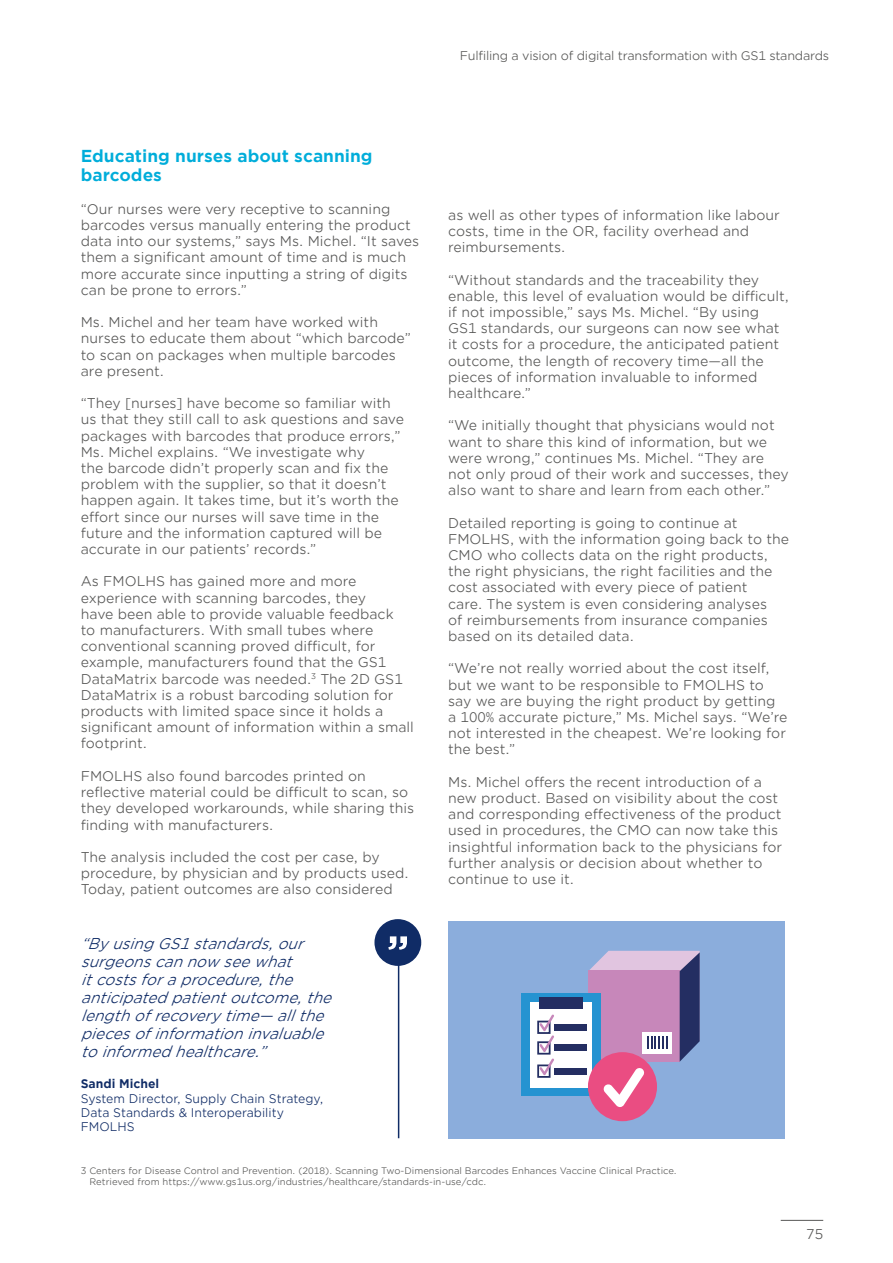
<style>
.page{position:relative;width:893px;height:1263px;background:#fff}
.page>*{position:absolute;margin:0;border:0;box-sizing:border-box;transform-origin:0 0}
.t1{font:700 16.5px/19.8px "Gotham Office";color:#00adda}
.t2{font:italic 15px/18px "Gotham Office";color:#102c66}
.t3{font:13.5px/16.2px "Gotham Office";color:#575756}
.t4{font:12px/14.4px "Gotham Office";color:#102c66}
.t5{font:12px "Gotham Office";letter-spacing:-.02em;color:#575756}
.t6{font:700 12px "Gotham Office";color:#102c66}
.t7{font:9px "Gotham Office";color:#575756}
</style>
<div class="page">
<hr style="left:781px;top:1220px;width:42px;height:1px;background:#575756">
<div style="left:448px;top:921px;width:336px;height:217px;background:#8baddc"></div>
<div style="left:522px;top:994px;width:79px;height:102px;background:#2593d1"></div>
<div style="left:530px;top:1002px;width:62px;height:85px;background:#fff"></div>
<div style="left:539px;top:997px;width:44px;height:12px;background:#242e62"></div>
<div style="left:537px;top:1021px;width:13px;height:13px;border:2px solid #242e62"></div>
<div style="left:554px;top:1024px;width:33px;height:6px;background:#242e62"></div>
<div style="left:537px;top:1041px;width:13px;height:13px;border:2px solid #242e62"></div>
<div style="left:554px;top:1045px;width:33px;height:6px;background:#242e62"></div>
<div style="left:537px;top:1064px;width:13px;height:14px;border:2px solid #242e62"></div>
<div style="left:554px;top:1068px;width:33px;height:6px;background:#242e62"></div>
<svg style="left:539px;top:1014px;width:15px;height:38px"></svg>
<svg style="left:539px;top:1058px;width:15px;height:17px"></svg>
<div style="left:588px;top:1052px;width:69px;height:69px;background:#ea4d82;border-radius:50%"></div>
<svg style="left:589px;top:951px;width:111px;height:156px"></svg>
<hr style="left:398px;top:925px;width:1px;height:213px;background:#102c66">
<div style="left:374px;top:919px;width:47px;height:47px;background:#102c66;border-radius:50%"></div>
<svg style="left:388px;top:936px;width:19px;height:14px"></svg>
<p class="t5" style="left:460px;top:47px;width:371px">Fulfiling a vision of digital transformation with GS1 standards</p>
<p class="t1" style="left:81px;top:145px;width:293px">Educating nurses about scanning barcodes</p>
<p class="t3" style="left:81px;top:200px;width:340px">“Our nurses were very receptive to scanning barcodes versus manually entering the product data into our systems,” says Ms. Michel. “It saves them a significant amount of time and is much more accurate since inputting a string of digits can be prone to errors.”</p>
<p class="t3" style="left:81px;top:314px;width:332px">Ms. Michel and her team have worked with nurses to educate them about “which barcode” to scan on packages when multiple barcodes are present.</p>
<p class="t3" style="left:81px;top:395px;width:325px">“They [nurses] have become so familiar with us that they still call to ask questions and save packages with barcodes that produce errors,” Ms. Michel explains. “We investigate why<br>the barcode didn’t properly scan and fix the problem with the supplier, so that it doesn’t happen again. It takes time, but it’s worth the effort since our nurses will save time in the future and the information captured will be accurate in our patients’ records.”</p>
<p class="t3" style="left:81px;top:573px;width:335px">As FMOLHS has gained more and more experience with scanning barcodes, they<br>have been able to provide valuable feedback<br>to manufacturers. With small tubes where conventional scanning proved difficult, for example, manufacturers found that the GS1<br>DataMatrix barcode was needed.<sup>3</sup> The 2D GS1<br>DataMatrix is a robust barcoding solution for products with limited space since it holds a significant amount of information within a small footprint.</p>
<p class="t3" style="left:81px;top:767px;width:335px">FMOLHS also found barcodes printed on reflective material could be difficult to scan, so they developed workarounds, while sharing this finding with manufacturers.</p>
<p class="t3" style="left:81px;top:848px;width:329px">The analysis included the cost per case, by procedure, by physician and by products used.<br>Today, patient outcomes are also considered</p>
<p class="t2" style="left:81px;top:934px;width:259px">“ByusingGS1standards,our surgeonscannow seewhat itcostsforaprocedure,the anticipatedpatientoutcome,the lengthofrecoverytime— allthe piecesofinformationinvaluable toinformedhealthcare.”</p>
<p class="t6" style="left:81px;top:1075px;width:80px">Sandi Michel</p>
<p class="t4" style="left:81px;top:1090px;width:244px">System Director, Supply Chain Strategy,<br>Data Standards &amp; Interoperability</p>
<p class="t4" style="left:81px;top:1119px;width:55px">FMOLHS</p>
<p class="t3" style="left:448px;top:206px;width:333px">as well as other types of information like labour costs, time in the OR, facility overhead and reimbursements.</p>
<p class="t3" style="left:448px;top:271px;width:342px">“Without standards and the traceability they enable, this level of evaluation would be difficult, if not impossible,” says Ms. Michel. “By using GS1 standards, our surgeons can now see what it costs for a procedure, the anticipated patient outcome, the length of recovery time—all the pieces of information invaluable to informed healthcare.”</p>
<p class="t3" style="left:448px;top:417px;width:342px">“We initially thought that physicians would not want to share this kind of information, but we were wrong,” continues Ms. Michel. “They are not only proud of their work and successes, they also want to share and learn from each other.”</p>
<p class="t3" style="left:448px;top:514px;width:342px">Detailed reporting is going to continue at FMOLHS, with the information going back to the CMO who collects data on the right products, the right physicians, the right facilities and the cost associated with every piece of patient<br>care. The system is even considering analyses<br>of reimbursements from insurance companies based on its detailed data.</p>
<p class="t3" style="left:448px;top:660px;width:341px">“We’re not really worried about the cost itself, but we want to be responsible to FMOLHS to say we are buying the right product by getting<br>a 100% accurate picture,” Ms. Michel says. “We’re not interested in the cheapest. We’re looking for the best.”</p>
<p class="t3" style="left:448px;top:773px;width:336px">Ms. Michel offers the recent introduction of a new product. Based on visibility about the cost and corresponding effectiveness of the product used in procedures, the CMO can now take this insightful information back to the physicians for further analysis or decision about whether to continue to use it.</p>
<p class="t7" style="left:81px;top:1165px;width:597px">3 Centers for Disease Control and Prevention. (2018). Scanning Two-Dimensional Barcodes Enhances Vaccine Clinical Practice.</p>
<p class="t7" style="left:89px;top:1175px;width:398px">Retrieved from https://www.gs1us.org/industries/healthcare/standards-in-use/cdc.</p>
<p class="t3" style="left:806px;top:1225px;width:19px">75</p>
</div>
